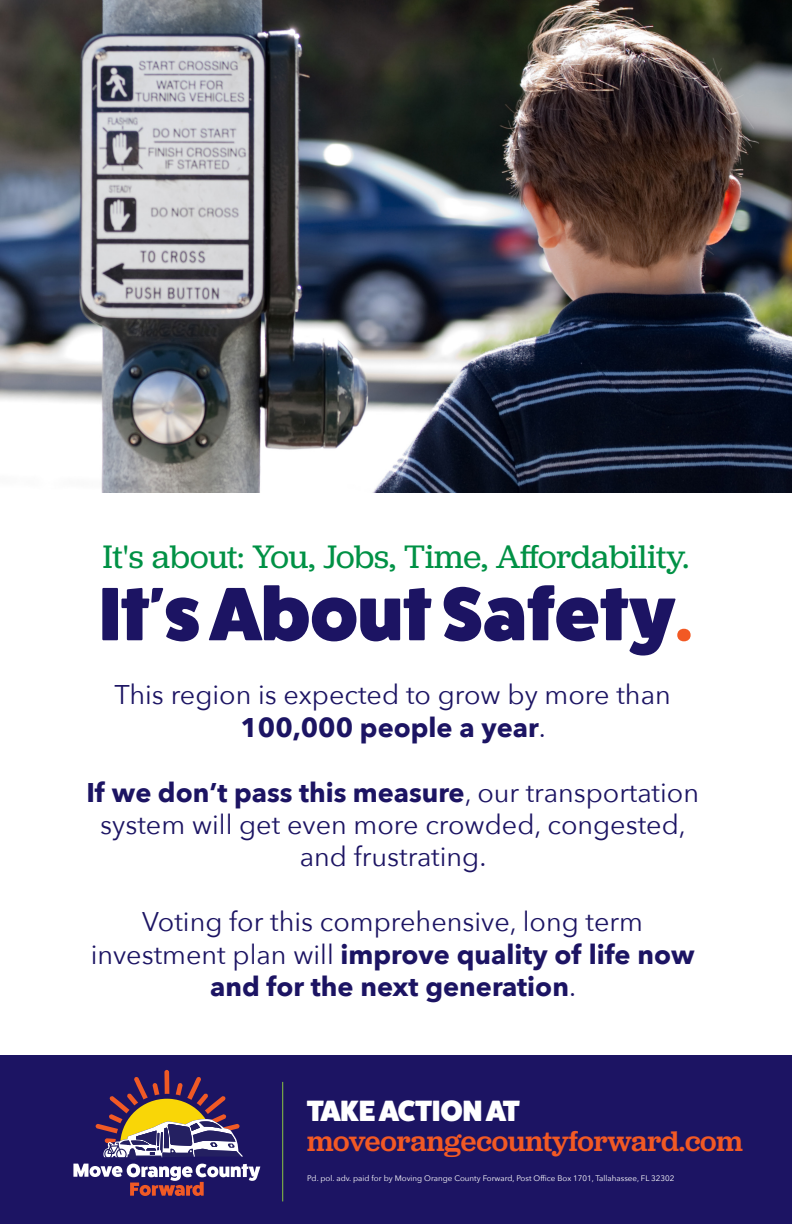
<style>
.page{position:relative;width:792px;height:1224px;background:#fff}
.page>*{position:absolute;margin:0;border:0;box-sizing:border-box;transform-origin:0 0}
.t1{font:800 75.9px "Fat Frank";color:#1c1463}
.t2{font:33.9px "Jubilat";letter-spacing:-.005em;color:#009145}
.t3{font:500 29.5px/29.5px "Jubilat";letter-spacing:-.005em;color:#f25924}
.t4{font:27px/32.4px "Avenir Next";color:#1c1463;text-align:center}
.t5{font:8px "Avenir Next";color:#fff}
.s1{color:#f25924}
.s2{font-weight:700}
.s3{font-family:"Fat Frank";font-weight:800;color:#fff}
</style>
<div class="page">
<img style="left:0;top:0;width:792px;height:492px">
<div style="left:0;top:1055px;width:792px;height:169px;background:#1c1463"></div>
<hr style="left:282px;top:1082px;width:1px;height:119px;background:#8cc740">
<svg style="left:73px;top:1070px;width:187px;height:126px"></svg>
<p class="t2" style="left:103px;top:535px;width:588px">It's about: You, Jobs, Time, Affordability.</p>
<p class="t1" style="left:100px;top:572px;width:594px">It's About Safety<span class="s1">.</span></p>
<p class="t4" style="left:115px;top:678px;width:558px">This region is expected to grow by more than<br><span class="s2">100,000 people a year</span>.</p>
<p class="t4" style="left:86px;top:775px;width:614px"><span class="s2">If we don’t pass this measure</span>, our transportation system will get even more crowded, congested, and frustrating.</p>
<p class="t4" style="left:91px;top:904px;width:605px">Voting for this comprehensive, long term investment plan will <span class="s2">improve quality of life now and for the next generation</span>.</p>
<p class="t3" style="left:307px;top:1096px;width:437px"><span class="s3">TAKE ACTION AT </span>moveorangecountyforward.com</p>
<p class="t5" style="left:307px;top:1171px;width:369px">Pd. pol. adv. paid for by Moving Orange County Forward, Post Office Box 1701, Tallahassee, FL 32302</p>
</div>
